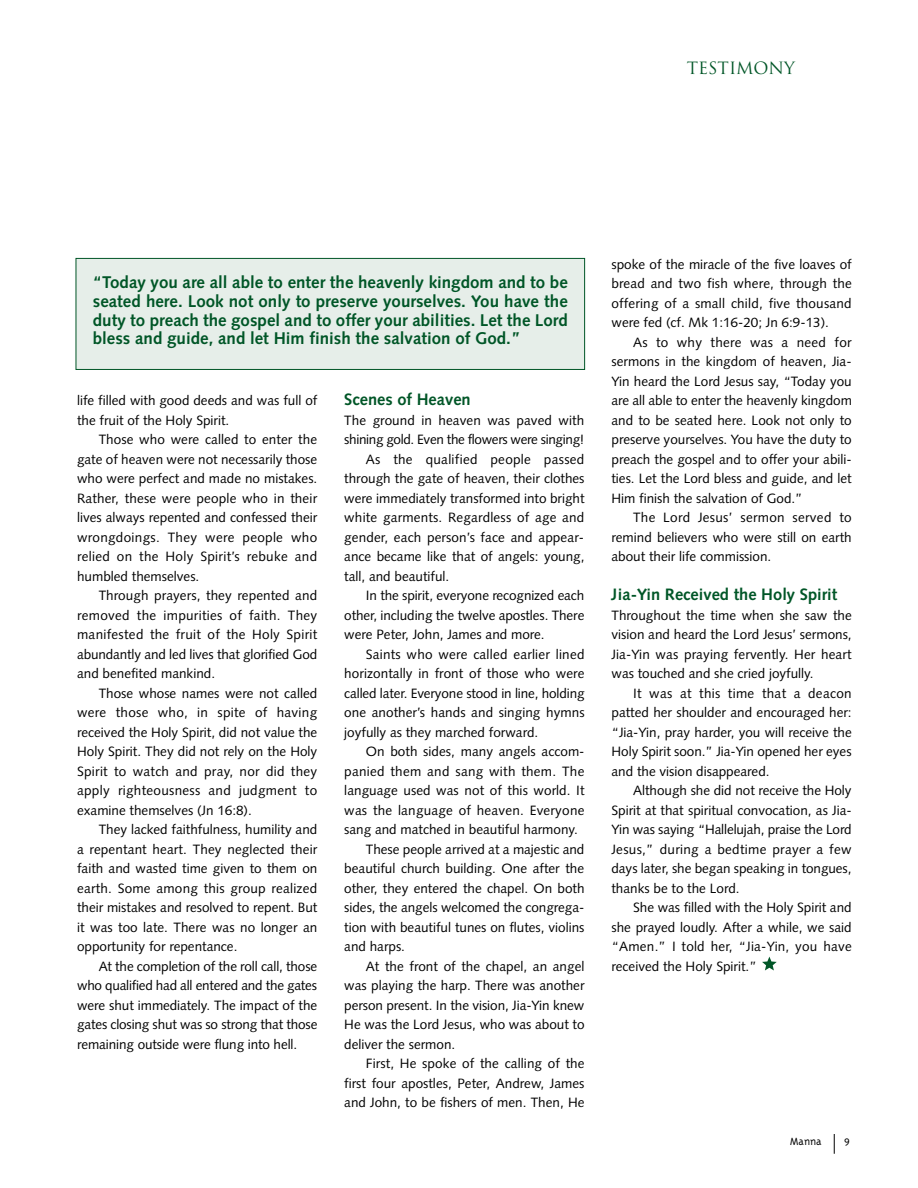
<style>
.page{position:relative;width:918px;height:1188px;background:#fff}
.page>*{position:absolute;margin:0;border:0;box-sizing:border-box;transform-origin:0 0}
.t1{font:700 16.95px/18.8px "Syntax";color:#005627;text-align:justify}
.t2{font:700 16.5px "Syntax";color:#005627}
.t3{font:16.5px "Trajan";color:#005627}
.t4{font:13.5px/19.5px "Syntax";color:#000;text-align:justify}
.t5{font:13.5px "Syntax";letter-spacing:.02em;color:#000}
.t6{font:13.5px "Syntax";letter-spacing:-.025em;color:#000}
.t7{font:300 12px "Triplex";color:#000}
</style>
<div class="page">
<svg style="left:834px;top:1134px;width:1px;height:20px"></svg>
<svg style="left:762px;top:957px;width:15px;height:13px"></svg>
<div style="left:76px;top:258px;width:509px;height:111px;background:#e6eee9"></div>
<div style="left:76px;top:258px;width:509px;height:112px;border:1px solid #005627"></div>
<p class="t3" style="left:687px;top:59px;width:110px">TESTIMONY</p>
<p class="t1" style="left:93px;top:274px;width:477px">“Today you are all able to enter the heavenly kingdom and to be seated here. Look not only to preserve yourselves. You have the duty to preach the gospel and to offer your abilities. Let the Lord bless and guide, and let Him finish the salvation of God.”</p>
<p class="t4" style="left:77px;top:392px;width:242px">life filled with good deeds and was full of the fruit of the Holy Spirit.</p>
<p class="t4" style="left:77px;top:431px;width:242px;text-indent:22px">Those who were called to enter the gate of heaven were not necessarily those who were perfect and made no mistakes.<br>Rather, these were people who in their lives always repented and confessed their wrongdoings. They were people who relied on the Holy Spirit’s rebuke and humbled themselves.</p>
<p class="t4" style="left:77px;top:587px;width:242px;text-indent:22px">Through prayers, they repented and removed the impurities of faith. They manifested the fruit of the Holy Spirit abundantly and led lives that glorified God and benefited mankind.</p>
<p class="t4" style="left:77px;top:684px;width:242px;text-indent:22px">Those whose names were not called were those who, in spite of having received the Holy Spirit, did not value the Holy Spirit. They did not rely on the Holy Spirit to watch and pray, nor did they apply righteousness and judgment to examine themselves (Jn 16:8).</p>
<p class="t4" style="left:77px;top:821px;width:242px;text-indent:22px">They lacked faithfulness, humility and a repentant heart. They neglected their faith and wasted time given to them on earth. Some among this group realized their mistakes and resolved to repent. But it was too late. There was no longer an opportunity for repentance.</p>
<p class="t4" style="left:77px;top:957px;width:242px;text-indent:22px">At the completion of the roll call, those who qualified had all entered and the gates were shut immediately. The impact of the gates closing shut was so strong that those remaining outside were flung into hell.</p>
<p class="t2" style="left:344px;top:393px;width:128px">Scenes of Heaven</p>
<p class="t4" style="left:344px;top:411px;width:241px">The ground in heaven was paved with</p>
<p class="t6" style="left:344px;top:434px;width:242px">shining gold. Even the flowers were singing!</p>
<p class="t5" style="left:366px;top:453px;width:220px">As the qualified people passed</p>
<p class="t4" style="left:344px;top:470px;width:242px">through the gate of heaven, their clothes</p>
<p class="t4" style="left:344px;top:489px;width:242px">were immediately transformed into bright</p>
<p class="t4" style="left:344px;top:509px;width:242px">white garments. Regardless of age and</p>
<p class="t4" style="left:344px;top:528px;width:241px">gender, each person’s face and appear-</p>
<p class="t4" style="left:344px;top:548px;width:242px">ance became like that of angels: young,</p>
<p class="t4" style="left:344px;top:567px;width:107px">tall, and beautiful.</p>
<p class="t4" style="left:366px;top:587px;width:220px">In the spirit, everyone recognized each</p>
<p class="t4" style="left:344px;top:606px;width:242px">other, including the twelve apostles. There</p>
<p class="t4" style="left:344px;top:626px;width:202px">were Peter, John, James and more.</p>
<p class="t4" style="left:366px;top:645px;width:220px">Saints who were called earlier lined</p>
<p class="t4" style="left:344px;top:665px;width:242px">horizontally in front of those who were</p>
<p class="t4" style="left:344px;top:684px;width:242px">called later. Everyone stood in line, holding</p>
<p class="t4" style="left:344px;top:704px;width:242px">one another’s hands and singing hymns</p>
<p class="t4" style="left:344px;top:723px;width:196px">joyfully as they marched forward.</p>
<p class="t4" style="left:366px;top:743px;width:220px">On both sides, many angels accom-</p>
<p class="t5" style="left:344px;top:765px;width:242px">panied them and sang with them. The</p>
<p class="t4" style="left:344px;top:782px;width:242px">language used was not of this world. It</p>
<p class="t4" style="left:344px;top:801px;width:242px">was the language of heaven. Everyone</p>
<p class="t4" style="left:344px;top:821px;width:235px">sang and matched in beautiful harmony.</p>
<p class="t4" style="left:366px;top:840px;width:220px">These people arrived at a majestic and</p>
<p class="t4" style="left:344px;top:860px;width:241px">beautiful church building. One after the</p>
<p class="t4" style="left:344px;top:879px;width:242px">other, they entered the chapel. On both</p>
<p class="t4" style="left:344px;top:899px;width:242px">sides, the angels welcomed the congrega-</p>
<p class="t4" style="left:344px;top:918px;width:242px">tion with beautiful tunes on flutes, violins</p>
<p class="t4" style="left:344px;top:938px;width:62px">and harps.</p>
<p class="t4" style="left:366px;top:957px;width:220px">At the front of the chapel, an angel</p>
<p class="t4" style="left:344px;top:977px;width:242px">was playing the harp. There was another</p>
<p class="t4" style="left:344px;top:996px;width:242px">person present. In the vision, Jia-Yin knew</p>
<p class="t4" style="left:344px;top:1016px;width:242px">He was the Lord Jesus, who was about to</p>
<p class="t4" style="left:344px;top:1035px;width:113px">deliver the sermon.</p>
<p class="t4" style="left:366px;top:1055px;width:220px">First, He spoke of the calling of the</p>
<p class="t4" style="left:344px;top:1074px;width:242px">first four apostles, Peter, Andrew, James</p>
<p class="t4" style="left:344px;top:1094px;width:242px">and John, to be fishers of men. Then, He</p>
<p class="t4" style="left:611px;top:255px;width:242px">spoke of the miracle of the five loaves of bread and two fish where, through the offering of a small child, five thousand were fed (cf. Mk 1:16-20; Jn 6:9-13).</p>
<p class="t4" style="left:611px;top:333px;width:242px;text-indent:22px">As to why there was a need for sermons in the kingdom of heaven, Jia-Yin heard the Lord Jesus say, “Today you are all able to enter the heavenly kingdom and to be seated here. Look not only to preserve yourselves. You have the duty to preach the gospel and to offer your abili&shy;ties. Let the Lord bless and guide, and let Him finish the salvation of God.”</p>
<p class="t4" style="left:611px;top:509px;width:242px;text-indent:22px">The Lord Jesus’ sermon served to remind believers who were still on earth about their life commission.</p>
<p class="t2" style="left:612px;top:588px;width:227px">Jia-Yin Received the Holy Spirit</p>
<p class="t4" style="left:612px;top:606px;width:242px">Throughout the time when she saw the vision and heard the Lord Jesus’ sermons, Jia-Yin was praying fervently. Her heart was touched and she cried joyfully.</p>
<p class="t4" style="left:612px;top:684px;width:242px;text-indent:22px">It was at this time that a deacon patted her shoulder and encouraged her: “Jia-Yin, pray harder, you will receive the Holy Spirit soon.” Jia-Yin opened her eyes and the vision disappeared.</p>
<p class="t4" style="left:612px;top:782px;width:242px;text-indent:22px">Although she did not receive the Holy Spirit at that spiritual convocation, as Jia-Yin was saying “Hallelujah, praise the Lord Jesus,” during a bedtime prayer a few days later, she began speaking in tongues, thanks be to the Lord.</p>
<p class="t4" style="left:612px;top:899px;width:242px;text-indent:22px">She was filled with the Holy Spirit and she prayed loudly. After a while, we said “Amen.” I told her, “Jia-Yin, you have received the Holy Spirit.”</p>
<p class="t7" style="left:790px;top:1133px;width:33px">Manna</p>
<p class="t7" style="left:844px;top:1133px;width:7px">9</p>
</div>
